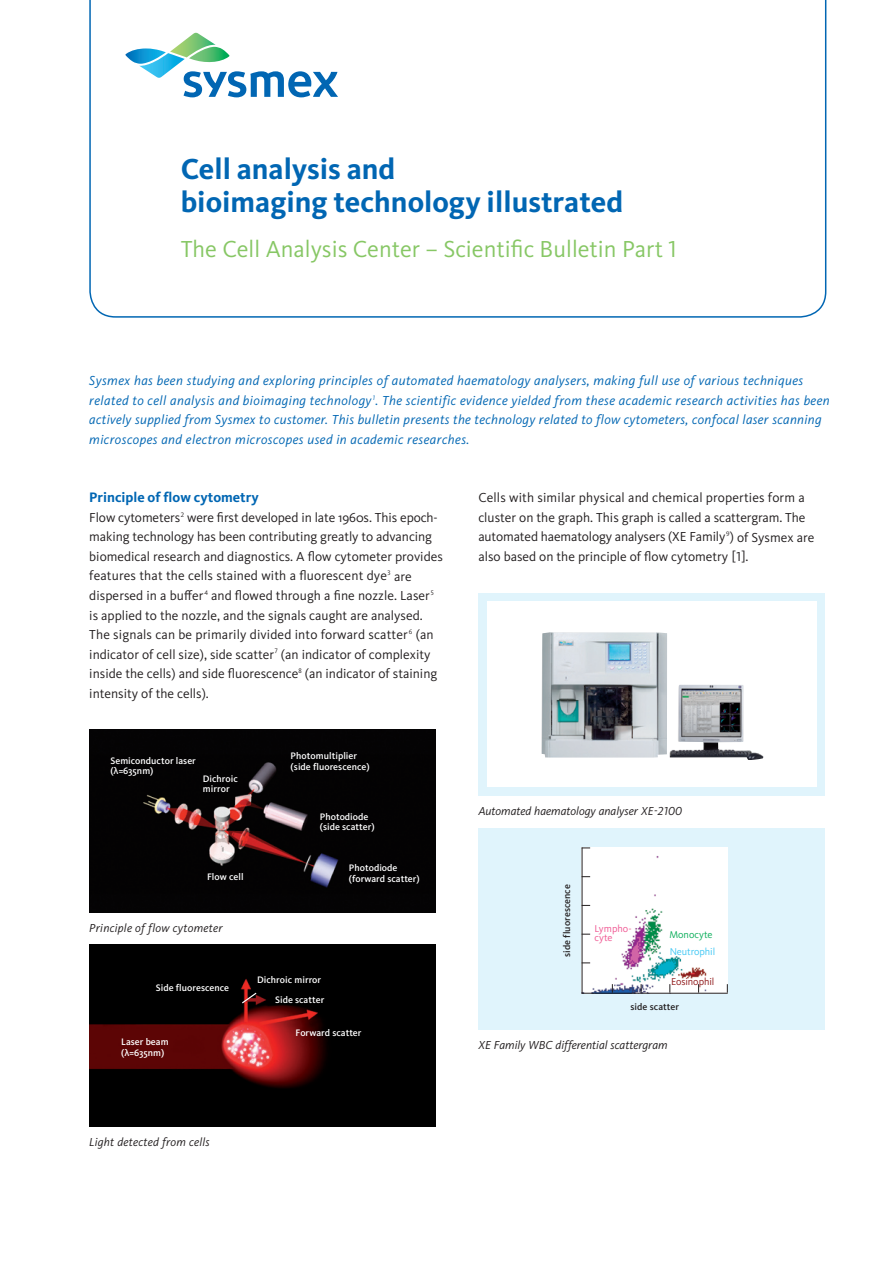
<style>
.page{position:relative;width:893px;height:1263px;background:#fff}
.page>*{position:absolute;margin:0;border:0;box-sizing:border-box;transform-origin:0 0}
.t1{font:700 30px/33px "Kievit Pro";color:#0166b3}
.t2{font:24px "Kievit Pro";color:#87c765}
.t3{font:700 14.25px "Kievit Pro";color:#0166b3}
.t4{font:13.5px/19.5px "Kievit Pro";color:#231f20}
.t5{font:italic 13.5px/19.5px "Kievit Pro";letter-spacing:.03em;color:#0166b3}
.t6{font:italic 12px "Kievit Pro";color:#231f20}
.t7{font:italic 12px "Kievit Pro";letter-spacing:.02em;color:#231f20}
.t8{font:10.35px/9.4px "Kievit Pro";color:#f05893}
.t9{font:10.35px "Kievit Pro";letter-spacing:-.01em;color:#911c1d}
.t10{font:10.35px "Kievit Pro";letter-spacing:-.01em;color:#40c7f4}
.t11{font:10.35px "Kievit Pro";color:#0bae5a}
.t12{font:500 9.75px/10.5px "Kievit Pro";letter-spacing:.005em;color:#fff}
.t13{font:500 9.75px "Kievit Pro";letter-spacing:.005em;color:#231f20}
</style>
<div class="page">
<svg style="left:89px;top:0;width:738px;height:318px"></svg>
<svg style="left:125px;top:33px;width:213px;height:64px"></svg>
<img style="left:89px;top:729px;width:347px;height:183px">
<img style="left:89px;top:944px;width:347px;height:182px">
<svg style="left:241px;top:991px;width:17px;height:13px"></svg>
<div style="left:478px;top:593px;width:347px;height:202px;background:#e0f4fc"></div>
<div style="left:487px;top:601px;width:329px;height:186px;background:#fff"></div>
<img style="left:541px;top:632px;width:222px;height:128px">
<div style="left:478px;top:828px;width:347px;height:201px;background:#e0f4fc"></div>
<img style="left:583px;top:847px;width:145px;height:146px">
<hr style="left:582px;top:847px;width:1px;height:147px;background:#231f20">
<hr style="left:582px;top:993px;width:146px;height:1px;background:#231f20">
<h1 class="t1" style="left:181px;top:152px;width:444px">Cell analysis and<br>bioimaging technology illustrated</h1>
<h2 class="t2" style="left:181px;top:235px;width:497px">The Cell Analysis Center – Scientific Bulletin Part 1</h2>
<p class="t5" style="left:89px;top:371px;width:742px">Sysmex has been studying and exploring principles of automated haematology analysers, making full use of various techniques related to cell analysis and bioimaging technology <sup>1</sup>. The scientific evidence yielded from these academic research activities has been actively supplied from Sysmex to customer. This bulletin presents the technology related to flow cytometers, confocal laser scanning microscopes and electron microscopes used in academic researches.</p>
<p class="t3" style="left:89px;top:489px;width:171px">Principle of flow cytometry</p>
<p class="t4" style="left:89px;top:508px;width:355px">Flow cytometers<sup>2</sup> were first developed in late 1960s. This epoch&shy;making technology has been contributing greatly to advancing biomedical research and diagnostics. A flow cytometer provides features that the cells stained with a fluorescent dye<sup>3</sup> are dispersed in a buffer <sup>4</sup> and flowed through a fine nozzle. Laser <sup>5 </sup>is applied to the nozzle, and the signals caught are analysed.<br>The signals can be primarily divided into forward scatter <sup>6</sup> (an indicator of cell size), side scatter <sup>7</sup> (an indicator of complexity inside the cells) and side fluorescence<sup>8</sup> (an indicator of staining intensity of the cells).</p>
<p class="t12" style="left:110px;top:755px;width:87px">Semiconductor laser (λ=635nm)</p>
<p class="t12" style="left:203px;top:773px;width:37px">Dichroic mirror</p>
<p class="t12" style="left:291px;top:750px;width:81px">Photomultiplier (side fluorescence)</p>
<p class="t12" style="left:320px;top:811px;width:56px">Photodiode (side scatter)</p>
<p class="t12" style="left:349px;top:862px;width:50px">Photodiode</p>
<p class="t12" style="left:207px;top:871px;width:38px">Flow cell</p>
<p class="t12" style="left:349px;top:873px;width:73px">(forward scatter)</p>
<p class="t7" style="left:89px;top:920px;width:135px">Principle of flow cytometer</p>
<p class="t12" style="left:156px;top:982px;width:75px">Side fluorescence</p>
<p class="t12" style="left:275px;top:969px;width:51px;line-height:20.2px;text-indent:-18px">Dichroic mirror<br>Side scatter</p>
<p class="t12" style="left:296px;top:1028px;width:68px">Forward scatter</p>
<p class="t12" style="left:121px;top:1037px;width:49px">Laser beam (λ=635nm)</p>
<p class="t7" style="left:89px;top:1135px;width:122px">Light detected from cells</p>
<p class="t4" style="left:478px;top:488px;width:337px">Cells with similar physical and chemical properties form a cluster on the graph. This graph is called a scattergram. The automated haematology analysers (XE Family<sup>9</sup>) of Sysmex are also based on the principle of flow cytometry [1].</p>
<p class="t6" style="left:478px;top:803px;width:205px">Automated haematology analyser xe-2100</p>
<p class="t13" style="left:561px;top:957px;width:74px;rotate:-90deg">side fluorescence</p>
<p class="t8" style="left:594px;top:923px;width:39px">Lympho&shy;cyte</p>
<p class="t11" style="left:669px;top:928px;width:45px">Monocyte</p>
<p class="t9" style="left:671px;top:975px;width:45px">Eosinophil</p>
<p class="t10" style="left:670px;top:945px;width:47px">Neutrophil</p>
<p class="t13" style="left:630px;top:1000px;width:50px">side scatter</p>
<p class="t6" style="left:478px;top:1037px;width:191px">xe Family WBC differential scattergram</p>
</div>
